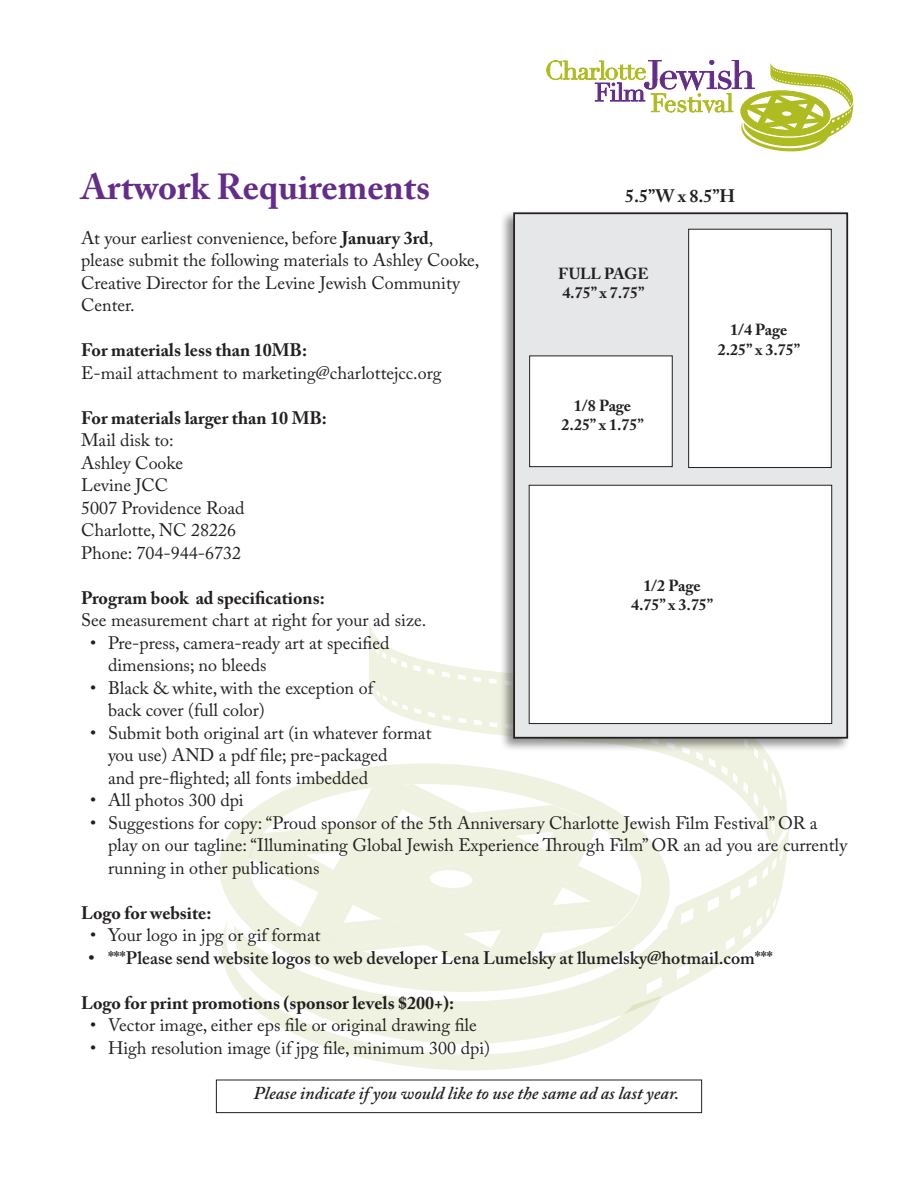
<style>
.page{position:relative;width:918px;height:1188px;background:#fff}
.page>*{position:absolute;margin:0;border:0;box-sizing:border-box;transform-origin:0 0}
.t1{font:700 36px "Adobe Caslon Pro";color:#642d89}
.t2{font:18px/22.5px "Adobe Caslon Pro";color:#231f20}
.t3{font:700 18px "Adobe Caslon Pro";color:#231f20}
.t4{font:600 18px "Adobe Caslon Pro";color:#231f20}
.t5{font:italic 600 18px "Adobe Caslon Pro";color:#231f20}
.t6{font:700 15.9px "Adobe Caslon Pro";color:#231f20}
.s1{font-weight:700}
</style>
<div class="page">
<svg style="left:319px;top:1044px;width:286px;height:26px;fill:#f1f3e4"></svg>
<svg style="left:238px;top:622px;width:551px;height:422px"></svg>
<svg style="left:623px;top:996px;width:39px;height:19px"></svg>
<svg style="left:219px;top:763px;width:484px;height:229px;fill:#eff2e0"></svg>
<svg style="left:249px;top:784px;width:164px;height:167px"></svg>
<svg style="left:547px;top:60px;width:306px;height:91px"></svg>
<div style="left:500px;top:210px;width:351px;height:542px;background:#231f20;opacity:.5"></div>
<div style="left:514px;top:213px;width:333px;height:525px;background:#e6e7e9"></div>
<div style="left:513px;top:212px;width:335px;height:527px;border:2px solid #231f20"></div>
<div style="left:689px;top:229px;width:142px;height:239px;background:#fff"></div>
<div style="left:688px;top:229px;width:144px;height:239px;border:1px solid #231f20"></div>
<div style="left:529px;top:485px;width:303px;height:239px;background:#fff"></div>
<div style="left:529px;top:485px;width:303px;height:239px;border:1px solid #231f20"></div>
<div style="left:530px;top:356px;width:142px;height:111px;background:#fff"></div>
<div style="left:529px;top:355px;width:144px;height:112px;border:1px solid #231f20"></div>
<div style="left:216px;top:1080px;width:486px;height:33px;border:1px solid #231f20"></div>
<p class="t1" style="left:81px;top:165px;width:351px">Artwork Requirements</p>
<p class="t2" style="left:81px;top:226px;width:400px">At your earliest convenience, before <span class="s1">January 3rd</span>, please submit the following materials to Ashley Cooke, Creative Director for the Levine Jewish Community Center.</p>
<p class="t3" style="left:81px;top:340px;width:228px">For materials less than 10MB:</p>
<p class="t2" style="left:81px;top:361px;width:362px">E-mail attachment to marketing@charlottejcc.org</p>
<p class="t3" style="left:81px;top:407px;width:248px">For materials larger than 10 MB:</p>
<p class="t2" style="left:81px;top:429px;width:94px">Mail disk to:</p>
<p class="t2" style="left:81px;top:451px;width:165px">Ashley Cooke<br>Levine JCC<br>5007 Providence Road<br>Charlotte, NC 28226<br>Phone: 704-944-6732</p>
<p class="t3" style="left:81px;top:587px;width:245px">Program book ad specifications:</p>
<p class="t2" style="left:81px;top:609px;width:347px">See measurement chart at right for your ad size.</p>
<p class="t2" style="left:108px;top:631px;width:283px;text-indent:-18px">• Pre-press, camera-ready art at specified dimensions; no bleeds</p>
<p class="t2" style="left:108px;top:676px;width:267px;text-indent:-18px">• Black &amp; white, with the exception of back cover (full color)</p>
<p class="t2" style="left:108px;top:721px;width:325px;text-indent:-18px">• Submit both original art (in whatever format you use) AND a pdf file; pre-packaged<br>and pre-flighted; all fonts imbedded</p>
<p class="t2" style="left:90px;top:789px;width:155px">• All photos 300 dpi</p>
<p class="t2" style="left:108px;top:811px;width:741px;text-indent:-18px">• Suggestions for copy: “Proud sponsor of the 5th Anniversary Charlotte Jewish Film Festival” OR a play on our tagline: “Illuminating Global Jewish Experience Through Film” OR an ad you are currently running in other publications</p>
<p class="t3" style="left:81px;top:902px;width:132px">Logo for website:</p>
<p class="t2" style="left:90px;top:924px;width:232px">• Your logo in jpg or gif format</p>
<p class="t4" style="left:89px;top:947px;width:686px">• ***Please send website logos to web developer Lena Lumelsky at llumelsky@hotmail.com***</p>
<p class="t3" style="left:81px;top:992px;width:375px">Logo for print promotions (sponsor levels $200+):</p>
<p class="t2" style="left:90px;top:1014px;width:388px">• Vector image, either eps file or original drawing file</p>
<p class="t2" style="left:90px;top:1036px;width:402px">• High resolution image (if jpg file, minimum 300 dpi)</p>
<p class="t5" style="left:253px;top:1082px;width:427px">Please indicate if you would like to use the same ad as last year.</p>
<p class="t3" style="left:625px;top:185px;width:111px">5.5”W x 8.5”H</p>
<p class="t6" style="left:558px;top:264px;width:92px">FULL PAGE</p>
<p class="t6" style="left:562px;top:283px;width:84px">4.75” x 7.75”</p>
<p class="t6" style="left:730px;top:321px;width:59px">1/4 Page</p>
<p class="t6" style="left:718px;top:340px;width:84px">2.25” x 3.75”</p>
<p class="t6" style="left:574px;top:396px;width:59px">1/8 Page</p>
<p class="t6" style="left:562px;top:415px;width:84px">2.25” x 1.75”</p>
<p class="t6" style="left:643px;top:576px;width:59px">1/2 Page</p>
<p class="t6" style="left:631px;top:596px;width:84px">4.75” x 3.75”</p>
</div>
